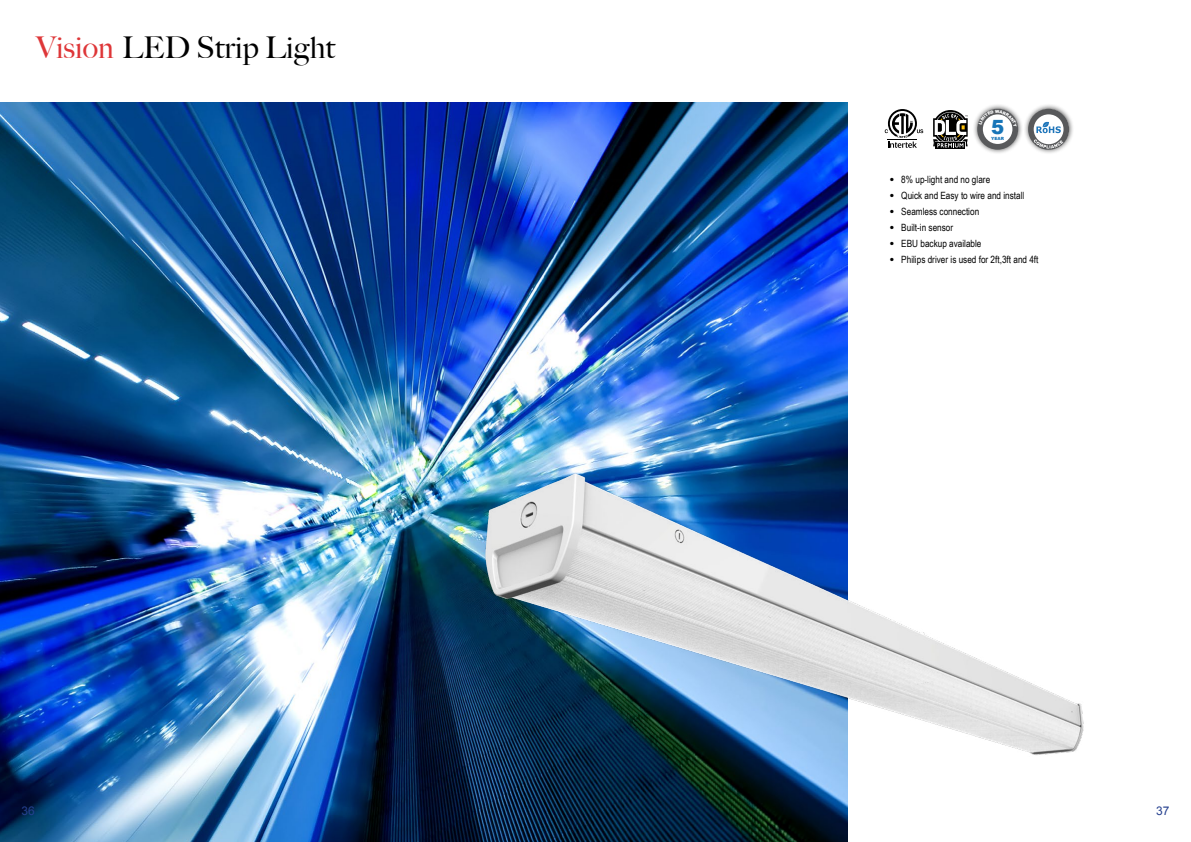
<style>
.page{position:relative;width:1191px;height:842px;background:#fff}
.page>*{position:absolute;margin:0;border:0;box-sizing:border-box;transform-origin:0 0}
.t1{font:500 30px "Big Caslon";color:#000}
.t2{font:900 19.6px "Arial";color:#1775b8}
.t3{font:12px "Arial";color:#25408f}
.t4{font:10px "Arial Narrow";color:#000}
.t5{font:900 4.3px "Arial";color:#1775b8}
.t6{font:900 4.3px "Arial";color:#fff}
.s1{color:#de3638}
.s2{font-family:"Arial";font-weight:900}
</style>
<div class="page">
<img style="left:0;top:102px;width:848px;height:740px">
<div style="left:1023px;top:103px;width:51px;height:52px;background:#000;opacity:.75"></div>
<div style="left:1028px;top:109px;width:41px;height:41px;background:#58595b;border-radius:50%"></div>
<div style="left:1033px;top:114px;width:30px;height:30px;background:#fff;border-radius:50%"></div>
<svg style="left:1033px;top:139px;width:30px;height:10px"></svg>
<svg style="left:1036px;top:121px;width:24px;height:12px"></svg>
<svg style="left:884px;top:109px;width:39px;height:39px"></svg>
<div style="left:971px;top:103px;width:52px;height:51px;background:#000;opacity:.75"></div>
<div style="left:977px;top:109px;width:41px;height:41px;background:#595a5c;border-radius:50%"></div>
<div style="left:983px;top:114px;width:29px;height:30px;background:#fff;border-radius:50%"></div>
<svg style="left:935px;top:147px;width:30px;height:1px"></svg>
<svg style="left:933px;top:110px;width:34px;height:37px"></svg>
<img style="left:468px;top:430px;width:616px;height:390px">
<svg style="left:978px;top:110px;width:39px;height:17px"></svg>
<h1 class="t1" style="left:36px;top:23px;width:301px"><span class="s1">Vision</span> LED Strip Light</h1>
<p class="t6" style="left:995px;top:108px;width:6px">W</p>
<h2 class="t2" style="left:991px;top:112px;width:15px">5</h2>
<p class="t5" style="left:991px;top:135px;width:14px">YEAR</p>
<p class="t4" style="left:889px;top:173px;width:102px"><span class="s2">•</span> 8% up-light and no glare</p>
<p class="t4" style="left:889px;top:189px;width:136px"><span class="s2">•</span> Quick and Easy to wire and install</p>
<p class="t4" style="left:889px;top:205px;width:91px"><span class="s2">•</span> Seamless connection</p>
<p class="t4" style="left:889px;top:221px;width:65px"><span class="s2">•</span> Built-in sensor</p>
<p class="t4" style="left:889px;top:237px;width:93px"><span class="s2">•</span> EBU backup available</p>
<p class="t4" style="left:889px;top:253px;width:150px"><span class="s2">•</span> Philips driver is used for 2ft,3ft and 4ft</p>
<p class="t3" style="left:22px;top:803px;width:15px">36</p>
<p class="t3" style="left:1156px;top:803px;width:15px">37</p>
</div>
